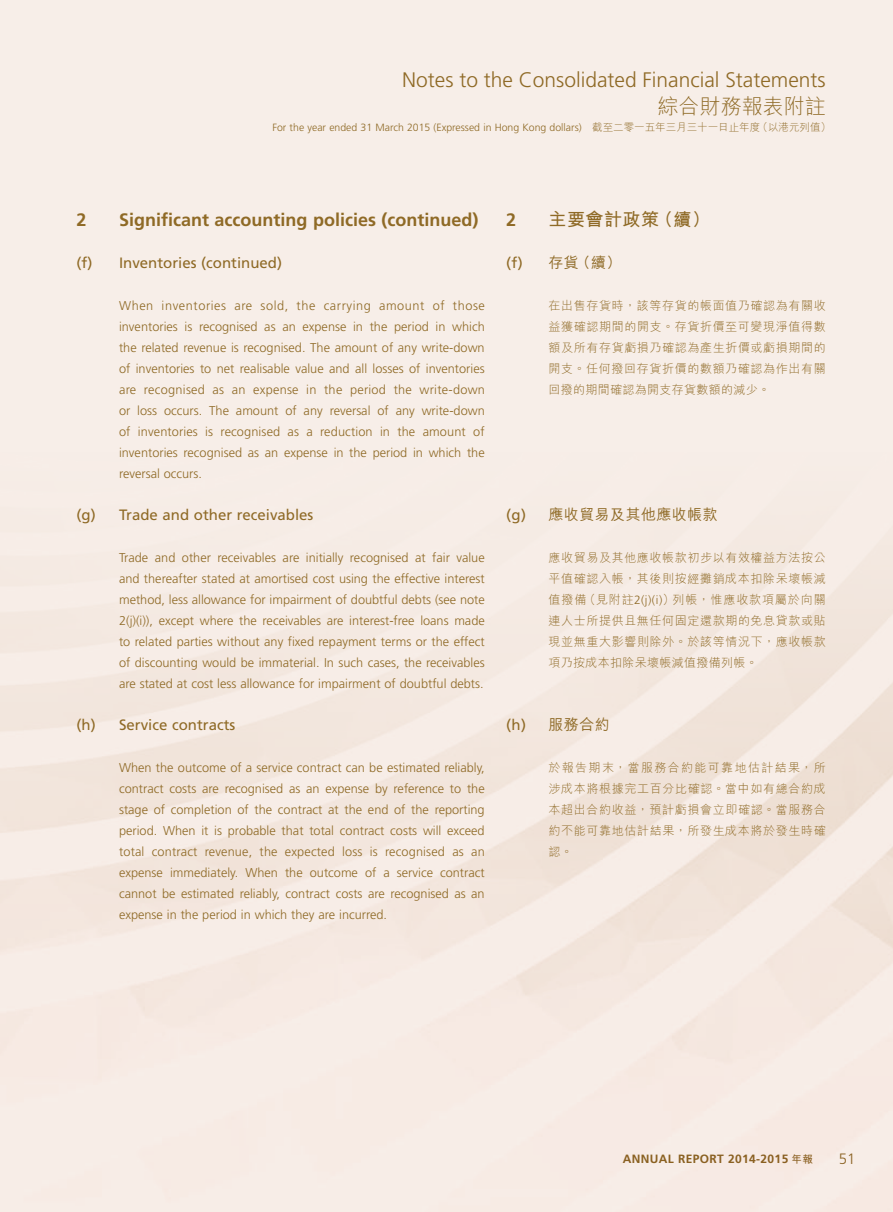
<style>
.page{position:relative;width:893px;height:1212px;background:#fff}
.page>*{position:absolute;margin:0;border:0;box-sizing:border-box;transform-origin:0 0}
.t1{font:300 21px "Frutiger LT Std";color:#8f6a26}
.t2{font:300 21px "M Hei HK";color:#8f6a26}
.t3{font:700 18px "Frutiger LT Std";color:#8f6a26}
.t4{font:700 18px "M Hei HK";letter-spacing:.03em;color:#8f6a26}
.t5{font:15px "Frutiger LT Std";color:#8f6a26}
.t6{font:500 15px "M Hei HK";letter-spacing:.03em;color:#8f6a26}
.t7{font:300 15px "Frutiger LT Std";color:#8f6a26}
.t8{font:300 12.75px/21px "Frutiger LT Std";color:#8f6a26;text-align:justify}
.t9{font:300 12px/21px "M Hei HK";letter-spacing:.055em;color:#8f6a26;text-align:justify}
.t10{font:700 12px "Frutiger LT Std";letter-spacing:.03em;color:#8f6a26}
.t11{font:300 10.5px "Frutiger LT Std";color:#8f6a26}
.s1{font-family:"M Hei HK"}
.s2{font-family:"Frutiger LT Std";font-weight:400}
.s3{font-family:"Frutiger LT Std"}
.s4{font-family:"M Hei HK";font-size:10.5px}
</style>
<div class="page">
<h1 class="t1" style="left:402px;top:68px;width:425px">Notes to the Consolidated Financial Statements</h1>
<h1 class="t2" style="left:658px;top:92px;width:169px">綜合財務報表附註</h1>
<p class="t11" style="left:272px;top:121px;width:560px">For the year ended 31 March 2015 (Expressed in Hong Kong dollars) <span class="s1">截至二零一五年三月三十一日止年度（以港元列值）</span></p>
<h2 class="t3" style="left:77px;top:209px;width:12px">2</h2>
<h2 class="t3" style="left:119px;top:209px;width:361px">Significant accounting policies (continued)</h2>
<p class="t5" style="left:77px;top:254px;width:207px">(f) Inventories (continued)</p>
<p class="t8" style="left:119px;top:295px;width:367px">When inventories are sold, the carrying amount of those inventories is recognised as an expense in the period in which the related revenue is recognised. The amount of any write-down of inventories to net realisable value and all losses of inventories are recognised as an expense in the period the write-down or loss occurs. The amount of any reversal of any write-down of inventories is recognised as a reduction in the amount of inventories recognised as an expense in the period in which the reversal occurs.</p>
<p class="t5" style="left:77px;top:506px;width:238px">(g) Trade and other receivables</p>
<p class="t8" style="left:119px;top:547px;width:367px">Trade and other receivables are initially recognised at fair value and thereafter stated at amortised cost using the effective interest method, less allowance for impairment of doubtful debts (see note 2(j)(i)), except where the receivables are interest-free loans made to related parties without any fixed repayment terms or the effect of discounting would be immaterial. In such cases, the receivables are stated at cost less allowance for impairment of doubtful debts.</p>
<p class="t5" style="left:77px;top:716px;width:160px">(h) Service contracts</p>
<p class="t8" style="left:119px;top:757px;width:367px">When the outcome of a service contract can be estimated reliably, contract costs are recognised as an expense by reference to the stage of completion of the contract at the end of the reporting period. When it is probable that total contract costs will exceed total contract revenue, the expected loss is recognised as an expense immediately. When the outcome of a service contract cannot be estimated reliably, contract costs are recognised as an expense in the period in which they are incurred.</p>
<h2 class="t3" style="left:506px;top:209px;width:12px">2</h2>
<h2 class="t4" style="left:549px;top:206px;width:163px">主要會計政策（續）</h2>
<p class="t6" style="left:506px;top:252px;width:117px"><span class="s2">(f)</span> 存貨（續）</p>
<p class="t9" style="left:549px;top:295px;width:279px">在出售存貨時，該等存貨的帳面值乃確認為有關收益獲確認期間的開支。存貨折價至可變現淨值得數額及所有存貨虧損乃確認為產生折價或虧損期間的開支。任何撥回存貨折價的數額乃確認為作出有關回撥的期間確認為開支存貨數額的減少。</p>
<p class="t6" style="left:506px;top:504px;width:213px"><span class="s2">(g)</span> 應收貿易及其他應收帳款</p>
<p class="t9" style="left:549px;top:547px;width:279px">應收貿易及其他應收帳款初步以有效權益方法按公平值確認入帳，其後則按經攤銷成本扣除呆壞帳減值撥備（見附註<span class="s3">2(j)(i)</span>）列帳，惟應收款項屬於向關連人士所提供且無任何固定還款期的免息貸款或貼現並無重大影響則除外。於該等情況下，應收帳款項乃按成本扣除呆壞帳減值撥備列帳。</p>
<p class="t6" style="left:506px;top:714px;width:105px"><span class="s2">(h)</span> 服務合約</p>
<p class="t9" style="left:549px;top:757px;width:279px">於報告期末，當服務合約能可靠地估計結果，所涉成本將根據完工百分比確認。當中如有總合約成本超出合約收益，預計虧損會立即確認。當服務合約不能可靠地估計結果，所發生成本將於發生時確認。</p>
<p class="t10" style="left:623px;top:1151px;width:192px">ANNUAL REPORT 2014-2015 <span class="s4">年報</span></p>
<p class="t7" style="left:839px;top:1150px;width:18px">51</p>
</div>
